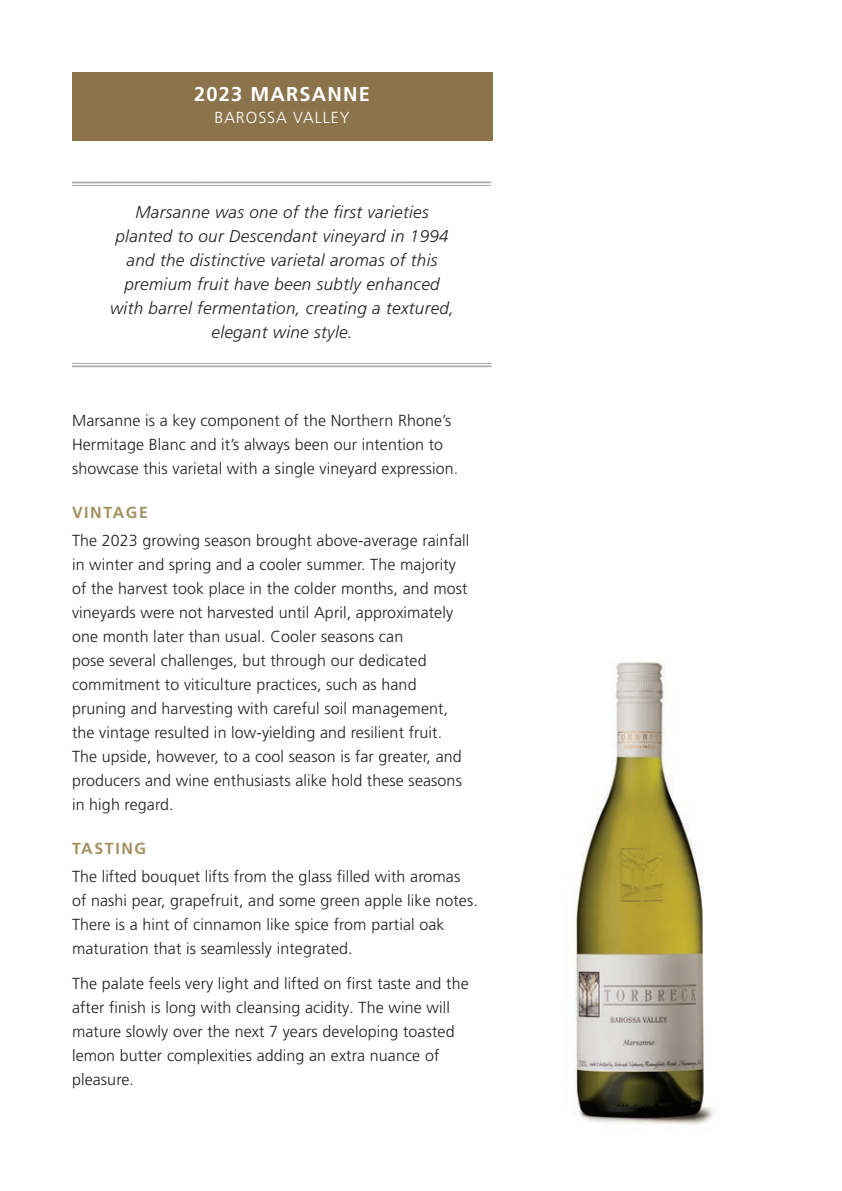
<style>
.page{position:relative;width:842px;height:1191px;background:#fff}
.page>*{position:absolute;margin:0;border:0;box-sizing:border-box;transform-origin:0 0}
.t1{font:700 20px "Frutiger LT Pro";letter-spacing:.06em;color:#fff}
.t2{font:italic 300 17px/24px "Frutiger LT Pro";letter-spacing:.02em;color:#231f20;text-align:center}
.t3{font:300 16px/24px "Frutiger LT Pro";letter-spacing:.01em;color:#231f20}
.t4{font:700 16px "Frutiger LT Pro";letter-spacing:.1em;color:#a29161}
.t5{font:300 16px "Frutiger LT Pro";letter-spacing:.06em;color:#fff}
</style>
<div class="page">
<div style="left:72px;top:72px;width:420px;height:68px;background:#8b734b"></div>
<img style="left:573px;top:662px;width:141px;height:463px">
<hr style="left:72px;top:185px;width:419px;height:1px;background:#a8a9ad">
<hr style="left:72px;top:181px;width:419px;height:2px;background:#a8a9ad">
<hr style="left:72px;top:363px;width:419px;height:1px;background:#a8a9ad">
<hr style="left:72px;top:365px;width:419px;height:2px;background:#a8a9ad">
<p class="t1" style="left:194px;top:82px;width:177px">2023 MARSANNE</p>
<p class="t5" style="left:214px;top:108px;width:137px">BAROSSA VALLEY</p>
<p class="t2" style="left:110px;top:201px;width:345px">Marsanne was one of the first varieties planted to our Descendant vineyard in 1994 and the distinctive varietal aromas of this premium fruit have been subtly enhanced with barrel fermentation, creating a textured, elegant wine style.</p>
<p class="t3" style="left:72px;top:408px;width:388px">Marsanne is a key component of the Northern Rhone’s<br>Hermitage Blanc and it’s always been our intention to showcase this varietal with a single vineyard expression.</p>
<p class="t4" style="left:72px;top:502px;width:77px">VINTAGE</p>
<p class="t3" style="left:72px;top:528px;width:399px">The 2023 growing season brought above-average rainfall in winter and spring and a cooler summer. The majority of the harvest took place in the colder months, and most vineyards were not harvested until April, approximately one month later than usual. Cooler seasons can<br>pose several challenges, but through our dedicated commitment to viticulture practices, such as hand pruning and harvesting with careful soil management, the vintage resulted in low-yielding and resilient fruit.<br>The upside, however, to a cool season is far greater, and producers and wine enthusiasts alike hold these seasons in high regard.</p>
<p class="t4" style="left:72px;top:838px;width:76px">TASTING</p>
<p class="t3" style="left:72px;top:864px;width:407px">The lifted bouquet lifts from the glass filled with aromas of nashi pear, grapefruit, and some green apple like notes.<br>There is a hint of cinnamon like spice from partial oak maturation that is seamlessly integrated.</p>
<p class="t3" style="left:72px;top:971px;width:398px">The palate feels very light and lifted on first taste and the after finish is long with cleansing acidity. The wine will mature slowly over the next 7 years developing toasted lemon butter complexities adding an extra nuance of pleasure.</p>
</div>
